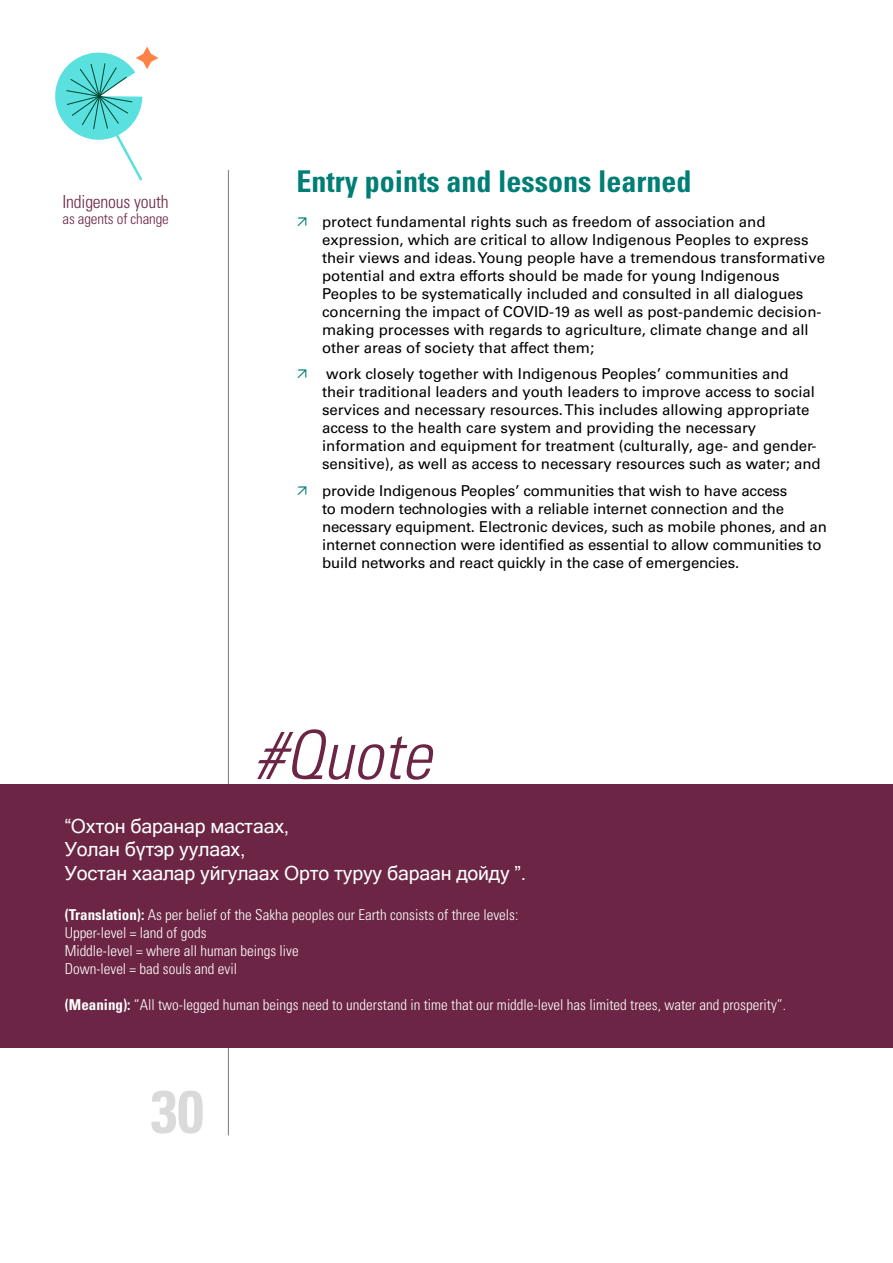
<style>
.page{position:relative;width:893px;height:1263px;background:#fff}
.page>*{position:absolute;margin:0;border:0;box-sizing:border-box;transform-origin:0 0}
.t1{font:italic 300 condensed 67.5px "Univers";color:#6c2544}
.t2{font:700 condensed 60px "Univers";color:#dadada}
.t3{font:700 condensed 30px "Univers";color:#007e76}
.t4{font:19.5px/23.4px "Microsoft Sans Serif";letter-spacing:-.01em;color:#fff}
.t5{font:300 condensed 18px "Univers";letter-spacing:-.01em;color:#6c2544}
.t6{font:15px/18px "Univers";color:#000}
.t7{font:300 condensed 15px/18px "Univers";color:#fff}
.t8{font:300 condensed 15px "Univers";letter-spacing:-.01em;color:#6c2544}
.s1{font-weight:700}
</style>
<div class="page">
<hr style="left:228px;top:170px;width:1px;height:965px;background:#878787">
<svg style="left:55px;top:47px;width:103px;height:134px"></svg>
<div style="left:0;top:784px;width:893px;height:264px;background:#6c2544"></div>
<p class="t5" style="left:63px;top:190px;width:108px">Indigenous youth</p>
<p class="t8" style="left:63px;top:210px;width:108px">as agents of change</p>
<h3 class="t3" style="left:297px;top:163px;width:396px">Entry points and lessons learned</h3>
<p class="t6" style="left:322px;top:213px;width:504px">protect fundamental rights such as freedom of association and expression, which are critical to allow Indigenous Peoples to express their views and ideas. Young people have a tremendous transformative potential and extra efforts should be made for young Indigenous Peoples to be systematically included and consulted in all dialogues concerning the impact of COVID-19 as well as post-pandemic decision&shy;making processes with regards to agriculture, climate change and all other areas of society that affect them;</p>
<p class="t6" style="left:322px;top:365px;width:500px">work closely together with Indigenous Peoples’ communities and their traditional leaders and youth leaders to improve access to social services and necessary resources. This includes allowing appropriate access to the health care system and providing the necessary information and equipment for treatment (culturally, age- and gender&shy;sensitive), as well as access to necessary resources such as water; and</p>
<p class="t6" style="left:322px;top:482px;width:506px">provide Indigenous Peoples’ communities that wish to have access<br>to modern technologies with a reliable internet connection and the necessary equipment. Electronic devices, such as mobile phones, and an internet connection were identified as essential to allow communities to build networks and react quickly in the case of emergencies.</p>
<h1 class="t1" style="left:255px;top:715px;width:178px">#Quote</h1>
<h3 class="t4" style="left:65px;top:814px;width:463px">“Охтон баранар мастаах,<br>Уолан бүтэр уулаах,<br>Уостан хаалар уйгулаах Орто туруу бараан дойду ”.</h3>
<p class="t7" style="left:65px;top:906px;width:455px"><span class="s1">(Translation):</span> As per belief of the Sakha peoples our Earth consists of three levels:<br>Upper-level = land of gods<br>Middle-level = where all human beings live<br>Down-level = bad souls and evil</p>
<p class="t7" style="left:65px;top:996px;width:723px"><span class="s1">(Meaning):</span> “All two-legged human beings need to understand in time that our middle-level has limited trees, water and prosperity”.</p>
<h2 class="t2" style="left:151px;top:1075px;width:55px">30</h2>
</div>
